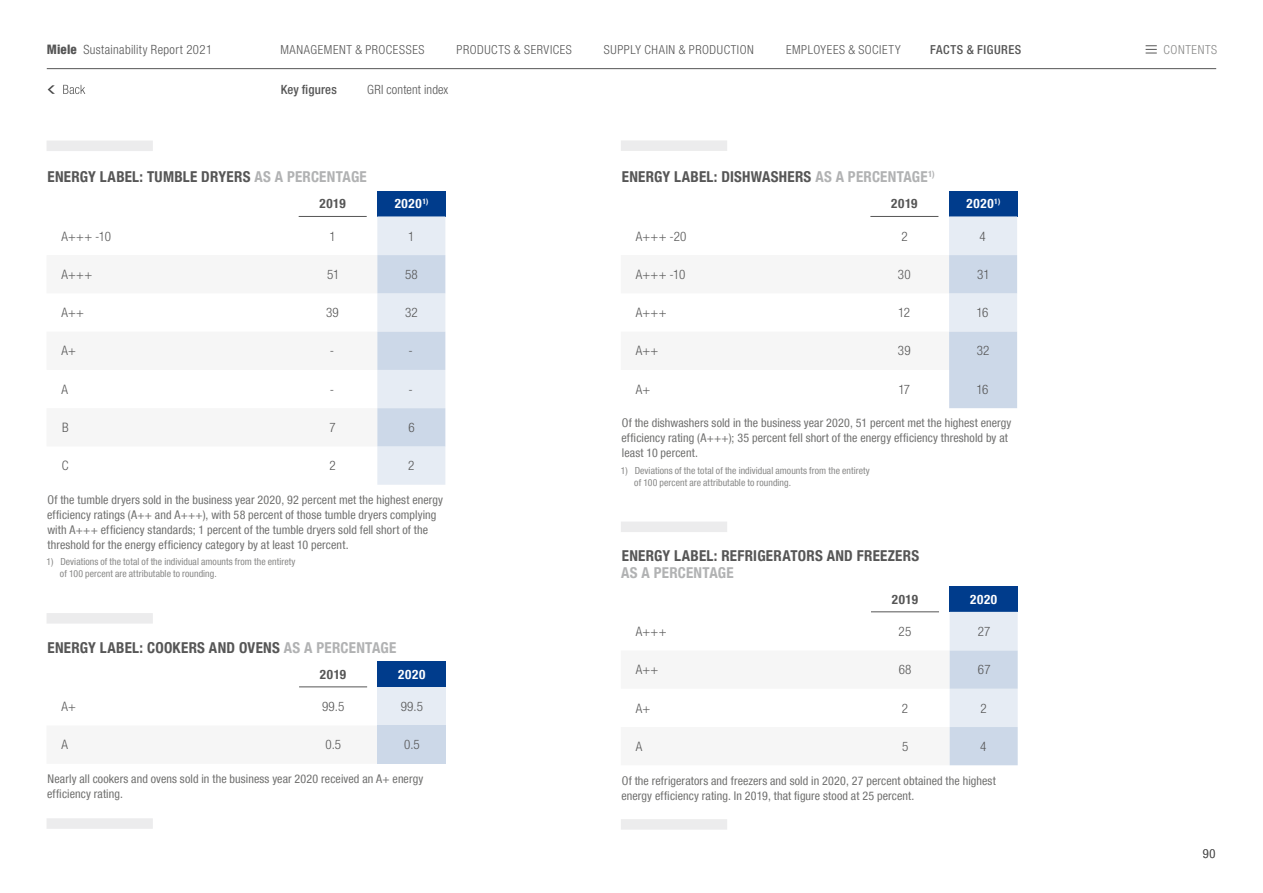
<style>
.page{position:relative;width:1263px;height:893px;background:#fff}
.page>*{position:absolute;margin:0;border:0;box-sizing:border-box;transform-origin:0 0}
.t1{font:700 condensed 15px "Helvetica Neue LT Com";letter-spacing:.02em;color:#565656}
.t2{font:700 condensed 15px "Helvetica Neue LT Com";letter-spacing:.02em;color:#b1b2b3}
.t3{font:300 condensed 13.05px "Helvetica Neue LT Com";letter-spacing:.01em;color:#565656}
.t4{font:700 condensed 13.05px "Helvetica Neue LT Com";letter-spacing:.05em;color:#fff}
.t5{font:700 condensed 13.05px "Helvetica Neue LT Com";letter-spacing:.045em;color:#565656}
.t6{font:300 condensed 12.75px "Helvetica Neue LT Com";letter-spacing:.025em;color:#565656}
.t7{font:500 condensed 12.75px "Helvetica Neue LT Com";letter-spacing:.015em;color:#565656}
.t8{font:300 condensed 12.45px "Helvetica Neue LT Com";letter-spacing:.045em;color:#565656}
.t9{font:500 condensed 12.45px "Helvetica Neue LT Com";letter-spacing:.04em;color:#565656}
.t10{font:300 condensed 12.45px "Helvetica Neue LT Com";letter-spacing:.05em;color:#878786}
.t11{font:condensed 12px/15px "Helvetica Neue LT Com";letter-spacing:.01em;color:#6f6f6e}
.t12{font:condensed 9.75px/12px "Helvetica Neue LT Com";letter-spacing:.005em;color:#878786}
.s1{font-weight:800;font-size:13.05px}
.s2{color:#b1b2b3}
</style>
<div class="page">
<div style="left:47px;top:141px;width:106px;height:10px;background:#ececed"></div>
<div style="left:377px;top:191px;width:68px;height:25px;background:#003c8c"></div>
<svg style="left:377px;top:216px;width:68px;height:269px;background:#dbe3ee"></svg>
<hr style="left:299px;top:216px;width:68px;height:1px;background:#565656">
<div style="left:47px;top:613px;width:106px;height:11px;background:#ececed"></div>
<div style="left:378px;top:661px;width:68px;height:26px;background:#003c8c"></div>
<div style="left:378px;top:687px;width:68px;height:38px;background:#e6ecf4"></div>
<svg style="left:299px;top:661px;width:79px;height:103px"></svg>
<div style="left:378px;top:725px;width:68px;height:39px;background:#ccd8e8"></div>
<hr style="left:299px;top:686px;width:68px;height:1px;background:#565656">
<div style="left:47px;top:818px;width:106px;height:11px;background:#ececed"></div>
<div style="left:621px;top:140px;width:106px;height:11px;background:#ececed"></div>
<div style="left:949px;top:191px;width:68px;height:25px;background:#003c8c"></div>
<svg style="left:938px;top:216px;width:79px;height:192px;background:#dbe3ee"></svg>
<hr style="left:870px;top:216px;width:68px;height:1px;background:#565656">
<div style="left:621px;top:522px;width:106px;height:10px;background:#ececed"></div>
<svg style="left:871px;top:586px;width:147px;height:179px"></svg>
<hr style="left:871px;top:611px;width:68px;height:1px;background:#565656">
<div style="left:621px;top:819px;width:106px;height:11px;background:#ececed"></div>
<hr style="left:47px;top:68px;width:1169px;height:1px;background:#565656">
<svg style="left:48px;top:85px;width:7px;height:9px"></svg>
<svg style="left:1145px;top:45px;width:12px;height:9px"></svg>
<svg style="left:63px;top:85px;width:22px;height:9px"></svg>
<p class="t6" style="left:47px;top:42px;width:167px"><span class="s1">Miele</span> Sustainability Report 2021</p>
<p class="t8" style="left:280px;top:42px;width:146px">MANAGEMENT &amp; PROCESSES</p>
<p class="t8" style="left:456px;top:42px;width:117px">PRODUCTS &amp; SERVICES</p>
<p class="t8" style="left:604px;top:42px;width:152px">SUPPLY CHAIN &amp; PRODUCTION</p>
<p class="t8" style="left:786px;top:42px;width:116px">EMPLOYEES &amp; SOCIETY</p>
<p class="t9" style="left:930px;top:42px;width:93px">FACTS &amp; FIGURES</p>
<p class="t10" style="left:1163px;top:42px;width:55px">CONTENTS</p>
<p class="t7" style="left:281px;top:82px;width:58px">Key figures</p>
<p class="t6" style="left:367px;top:82px;width:83px">GRI content index</p>
<p class="t1" style="left:48px;top:168px;width:321px">ENERGY LABEL: TUMBLE DRYERS <span class="s2">AS A PERCENTAGE</span></p>
<p class="t5" style="left:319px;top:196px;width:28px">2019</p>
<p class="t4" style="left:395px;top:196px;width:35px">2020<sup>1)</sup></p>
<p class="t3" style="left:62px;top:228px;width:51px">A+++ -10</p>
<p class="t3" style="left:329px;top:228px;width:8px">1</p>
<p class="t3" style="left:408px;top:228px;width:8px">1</p>
<p class="t3" style="left:62px;top:267px;width:32px">A+++</p>
<p class="t3" style="left:327px;top:267px;width:14px">51</p>
<p class="t3" style="left:405px;top:267px;width:14px">58</p>
<p class="t3" style="left:62px;top:305px;width:24px">A++</p>
<p class="t3" style="left:326px;top:305px;width:14px">39</p>
<p class="t3" style="left:405px;top:305px;width:14px">32</p>
<p class="t3" style="left:62px;top:343px;width:16px">A+</p>
<p class="t3" style="left:330px;top:343px;width:6px">-</p>
<p class="t3" style="left:409px;top:343px;width:6px">-</p>
<p class="t3" style="left:62px;top:382px;width:8px">A</p>
<p class="t3" style="left:330px;top:382px;width:6px">-</p>
<p class="t3" style="left:409px;top:382px;width:6px">-</p>
<p class="t3" style="left:62px;top:420px;width:8px">B</p>
<p class="t3" style="left:330px;top:420px;width:8px">7</p>
<p class="t3" style="left:408px;top:420px;width:8px">6</p>
<p class="t3" style="left:62px;top:458px;width:8px">C</p>
<p class="t3" style="left:330px;top:458px;width:8px">2</p>
<p class="t3" style="left:408px;top:458px;width:8px">2</p>
<p class="t11" style="left:47px;top:492px;width:398px">Of the tumble dryers sold in the business year 2020, 92 percent met the highest energy efficiency ratings (A++ and A+++), with 58 percent of those tumble dryers complying with A+++ efficiency standards; 1 percent of the tumble dryers sold fell short of the threshold for the energy efficiency category by at least 10 percent.</p>
<p class="t12" style="left:60px;top:556px;width:237px;text-indent:-13px">1) Deviations of the total of the individual amounts from the entirety of 100 percent are attributable to rounding.</p>
<p class="t1" style="left:48px;top:638px;width:350px">ENERGY LABEL: COOKERS AND OVENS <span class="s2">AS A PERCENTAGE</span></p>
<p class="t5" style="left:320px;top:666px;width:28px">2019</p>
<p class="t4" style="left:398px;top:666px;width:29px">2020</p>
<p class="t3" style="left:62px;top:699px;width:16px">A+</p>
<p class="t3" style="left:322px;top:699px;width:24px">99.5</p>
<p class="t3" style="left:401px;top:699px;width:24px">99.5</p>
<p class="t3" style="left:62px;top:737px;width:8px">A</p>
<p class="t3" style="left:325px;top:737px;width:17px">0.5</p>
<p class="t3" style="left:404px;top:737px;width:17px">0.5</p>
<p class="t11" style="left:47px;top:771px;width:378px">Nearly all cookers and ovens sold in the business year 2020 received an A+ energy efficiency rating.</p>
<p class="t1" style="left:622px;top:168px;width:314px">ENERGY LABEL: DISHWASHERS <span class="s2">AS A PERCENTAGE</span><sup>1)</sup></p>
<p class="t5" style="left:891px;top:196px;width:28px">2019</p>
<p class="t4" style="left:966px;top:196px;width:35px">2020<sup>1)</sup></p>
<p class="t3" style="left:636px;top:228px;width:52px">A+++ -20</p>
<p class="t3" style="left:901px;top:228px;width:8px">2</p>
<p class="t3" style="left:979px;top:228px;width:8px">4</p>
<p class="t3" style="left:636px;top:267px;width:51px">A+++ -10</p>
<p class="t3" style="left:898px;top:267px;width:14px">30</p>
<p class="t3" style="left:977px;top:267px;width:14px">31</p>
<p class="t3" style="left:636px;top:305px;width:32px">A+++</p>
<p class="t3" style="left:898px;top:305px;width:13px">12</p>
<p class="t3" style="left:976px;top:305px;width:14px">16</p>
<p class="t3" style="left:636px;top:343px;width:24px">A++</p>
<p class="t3" style="left:898px;top:343px;width:14px">39</p>
<p class="t3" style="left:977px;top:343px;width:14px">32</p>
<p class="t3" style="left:636px;top:382px;width:16px">A+</p>
<p class="t3" style="left:898px;top:382px;width:13px">17</p>
<p class="t3" style="left:976px;top:382px;width:14px">16</p>
<p class="t11" style="left:621px;top:416px;width:392px">Of the dishwashers sold in the business year 2020, 51 percent met the highest energy efficiency rating (A+++); 35 percent fell short of the energy efficiency threshold by at least 10 percent.</p>
<p class="t12" style="left:634px;top:464px;width:237px;text-indent:-13px">1) Deviations of the total of the individual amounts from the entirety of 100 percent are attributable to rounding.</p>
<p class="t1" style="left:622px;top:547px;width:299px">ENERGY LABEL: REFRIGERATORS AND FREEZERS</p>
<p class="t2" style="left:621px;top:563px;width:114px">AS A PERCENTAGE</p>
<p class="t5" style="left:892px;top:591px;width:28px">2019</p>
<p class="t4" style="left:970px;top:591px;width:29px">2020</p>
<p class="t3" style="left:636px;top:624px;width:32px">A+++</p>
<p class="t3" style="left:899px;top:624px;width:14px">25</p>
<p class="t3" style="left:978px;top:624px;width:14px">27</p>
<p class="t3" style="left:636px;top:662px;width:24px">A++</p>
<p class="t3" style="left:899px;top:662px;width:14px">68</p>
<p class="t3" style="left:978px;top:662px;width:14px">67</p>
<p class="t3" style="left:636px;top:700px;width:16px">A+</p>
<p class="t3" style="left:902px;top:700px;width:8px">2</p>
<p class="t3" style="left:981px;top:700px;width:8px">2</p>
<p class="t3" style="left:636px;top:739px;width:8px">A</p>
<p class="t3" style="left:902px;top:739px;width:8px">5</p>
<p class="t3" style="left:980px;top:739px;width:8px">4</p>
<p class="t11" style="left:621px;top:773px;width:376px">Of the refrigerators and freezers and sold in 2020, 27 percent obtained the highest energy efficiency rating. In 2019, that figure stood at 25 percent.</p>
<p class="t8" style="left:1203px;top:846px;width:14px">90</p>
</div>
